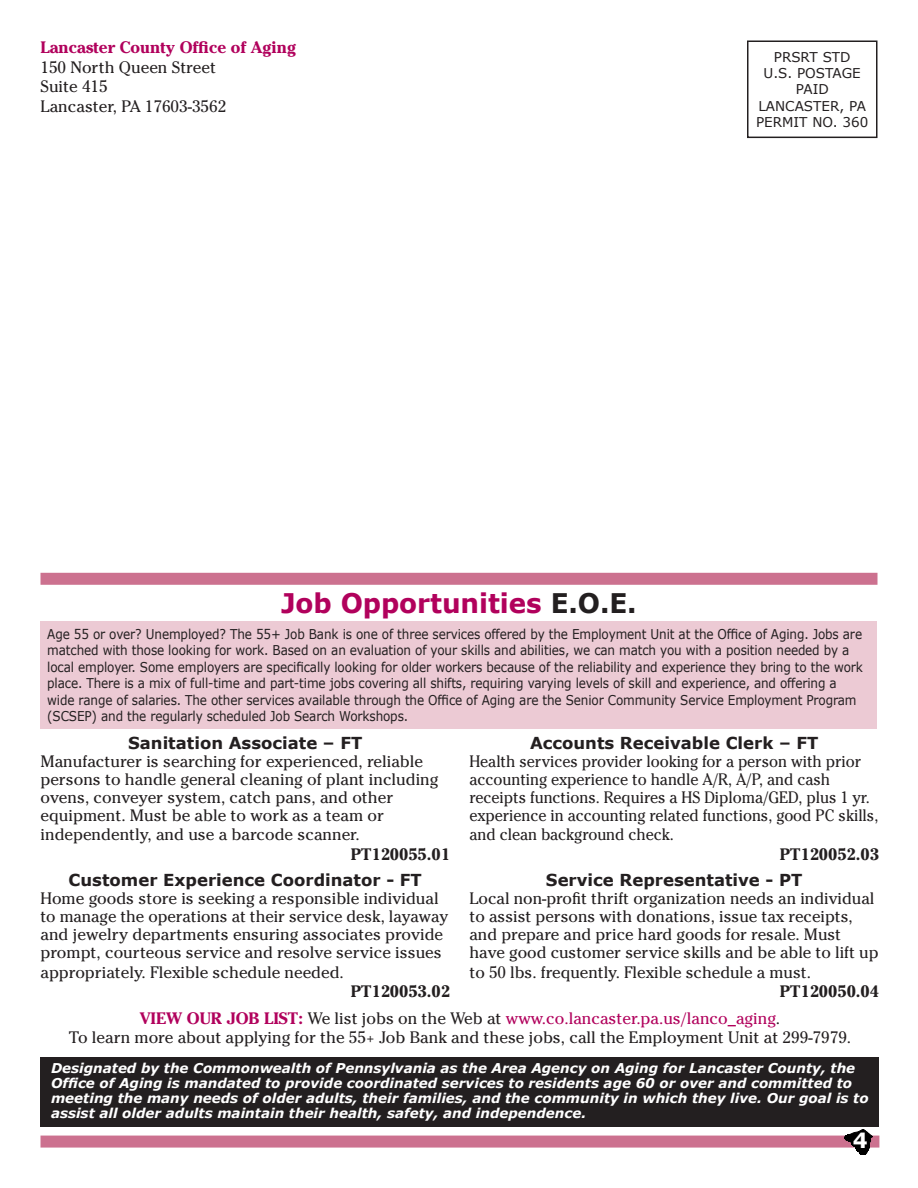
<style>
.page{position:relative;width:918px;height:1188px;background:#fff}
.page>*{position:absolute;margin:0;border:0;box-sizing:border-box;transform-origin:0 0}
.t1{font:700 27px "Verdana";letter-spacing:-.005em;color:#b1015c}
.t2{font:700 21px "Verdana";color:#fff}
.t3{font:16.5px/18px "Cheltenham";color:#231f20}
.t4{font:16.5px/18px "Cheltenham";color:#231f20;scale:.94 1}
.t5{font:700 16.5px "Verdana";color:#231f20}
.t6{font:700 16.5px "Cheltenham";color:#231f20}
.t7{font:700 16.5px "Cheltenham";color:#b1015c}
.t8{font:13.5px/16.5px "Verdana";letter-spacing:-.01em;color:#231f20;scale:.89 1}
.t9{font:italic 700 13.5px/15px "Verdana";color:#fff}
.t10{font:13.5px/16.2px "Verdana";letter-spacing:-.01em;color:#231f20;text-align:center}
.s1{color:#231f20}
.s2{font-weight:700;color:#b1015c}
.s3{color:#b1015c}
</style>
<div class="page">
<div style="left:40px;top:1057px;width:839px;height:69px;background:#231f20"></div>
<div style="left:747px;top:40px;width:131px;height:98px;border:2px solid #231f20"></div>
<div style="left:40px;top:622px;width:838px;height:107px;background:#eccad4"></div>
<div style="left:40px;top:573px;width:838px;height:12px;background:#cc718f"></div>
<div style="left:40px;top:1136px;width:839px;height:12px;background:#cc718f"></div>
<svg style="left:845px;top:1129px;width:28px;height:26px"></svg>
<p class="t7" style="left:40px;top:41px;width:257px">Lancaster County Office of Aging</p>
<p class="t3" style="left:40px;top:59px;width:187px;line-height:19.5px">150 North Queen Street<br>Suite 415<br>Lancaster, PA 17603-3562</p>
<p class="t10" style="left:756px;top:49px;width:114px">PRSRT STD<br>U.S. POSTAGE<br>PAID<br>LANCASTER, PA<br>PERMIT NO. 360</p>
<h1 class="t1" style="left:281px;top:586px;width:357px">Job Opportunities <span class="s1">E.O.E.</span></h1>
<p class="t8" style="left:47px;top:626px;width:918px">Age 55 or over? Unemployed? The 55+ Job Bank is one of three services offered by the Employment Unit at the Office of Aging. Jobs are matched with those looking for work. Based on an evaluation of your skills and abilities, we can match you with a position needed by a local employer. Some employers are specifically looking for older workers because of the reliability and experience they bring to the work place. There is a mix of full-time and part-time jobs covering all shifts, requiring varying levels of skill and experience, and offering a wide range of salaries. The other services available through the Office of Aging are the Senior Community Service Employment Program (SCSEP) and the regularly scheduled Job Search Workshops.</p>
<p class="t5" style="left:128px;top:732px;width:236px">Sanitation Associate – FT</p>
<p class="t3" style="left:41px;top:754px;width:399px">Manufacturer is searching for experienced, reliable persons to handle general cleaning of plant including ovens, conveyer system, catch pans, and other equipment. Must be able to work as a team or</p>
<p class="t3" style="left:41px;top:827px;width:321px">independently, and use a barcode scanner.</p>
<p class="t6" style="left:351px;top:848px;width:101px">PT120055.01</p>
<p class="t5" style="left:69px;top:869px;width:355px">Customer Experience Coordinator - FT</p>
<p class="t3" style="left:40px;top:891px;width:409px">Home goods store is seeking a responsible individual to manage the operations at their service desk, layaway and jewelry departments ensuring associates provide prompt, courteous service and resolve service issues</p>
<p class="t3" style="left:41px;top:964px;width:305px">appropriately. Flexible schedule needed.</p>
<p class="t6" style="left:351px;top:985px;width:101px">PT120053.02</p>
<p class="t5" style="left:530px;top:732px;width:290px">Accounts Receivable Clerk – FT</p>
<p class="t4" style="left:470px;top:754px;width:436px">Health services provider looking for a person with prior accounting experience to handle A/R, A/P, and cash receipts functions. Requires a HS Diploma/GED, plus 1 yr. experience in accounting related functions, good PC skills,</p>
<p class="t4" style="left:470px;top:827px;width:219px">and clean background check.</p>
<p class="t6" style="left:780px;top:848px;width:101px">PT120052.03</p>
<p class="t5" style="left:546px;top:869px;width:258px">Service Representative - PT</p>
<p class="t3" style="left:470px;top:891px;width:411px">Local non-profit thrift organization needs an individual to assist persons with donations, issue tax receipts, and prepare and price hard goods for resale. Must have good customer service skills and be able to lift up</p>
<p class="t3" style="left:470px;top:964px;width:343px">to 50 lbs. frequently. Flexible schedule a must.</p>
<p class="t6" style="left:780px;top:985px;width:101px">PT120050.04</p>
<p class="t3" style="left:69px;top:1010px;width:784px;line-height:19.5px;text-align:center"><span class="s2">VIEW OUR JOB LIST:</span> We list jobs on the Web at <span class="s3">www.co.lancaster.pa.us/lanco_aging</span>.<br>To learn more about applying for the 55+ Job Bank and these jobs, call the Employment Unit at 299-7979.</p>
<p class="t9" style="left:51px;top:1061px;width:819px">Designated by the Commonwealth of Pennsylvania as the Area Agency on Aging for Lancaster County, the Office of Aging is mandated to provide coordinated services to residents age 60 or over and committed to meeting the many needs of older adults, their families, and the community in which they live. Our goal is to assist all older adults maintain their health, safety, and independence.</p>
<p class="t2" style="left:853px;top:1126px;width:16px">4</p>
</div>
